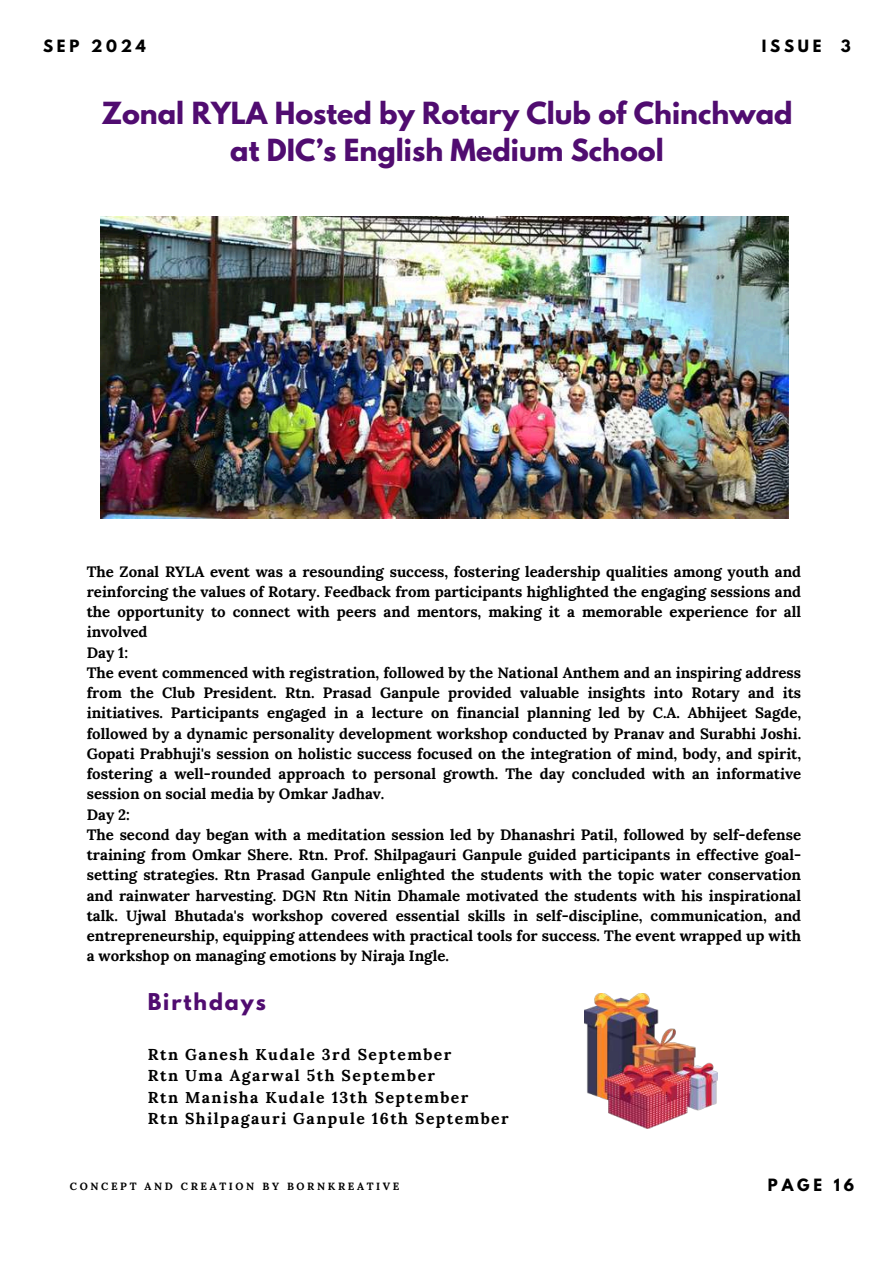
<style>
.page{position:relative;width:894px;height:1264px;background:#fff}
.page>*{position:absolute;margin:0;border:0;box-sizing:border-box;transform-origin:0 0}
.t1{font:700 27px/37.2px "League Spartan";color:#500c70;text-align:center}
.t2{font:700 20.55px "League Spartan";letter-spacing:.095em;color:#500c70}
.t3{font:700 15.75px/21.3px "Lora";letter-spacing:.095em;color:#000}
.t4{font:700 15px/20.2px "Lora";color:#000}
.t5{font:700 15px "League Spartan";letter-spacing:.25em;color:#000}
.t6{font:700 10.5px "Lora";letter-spacing:.25em;color:#000}
</style>
<div class="page">
<img style="left:100px;top:216px;width:687px;height:303px">
<img style="left:584px;top:993px;width:133px;height:135px">
<p class="t5" style="left:43px;top:39px;width:104px">SEP 2024</p>
<p class="t5" style="left:761px;top:38px;width:61px">ISSUE</p>
<p class="t5" style="left:840px;top:38px;width:11px">3</p>
<h1 class="t1" style="left:101px;top:98px;width:692px">Zonal RYLA Hosted by Rotary Club of Chinchwad at DIC’s English Medium School</h1>
<p class="t4" style="left:87px;top:561px;width:715px">The Zonal RYLA event was a resounding success, fostering leadership qualities among youth and reinforcing the values of Rotary. Feedback from participants highlighted the engaging sessions and the opportunity to connect with peers and mentors, making it a memorable experience for all involved<br>Day 1:<br>The event commenced with registration, followed by the National Anthem and an inspiring address from the Club President. Rtn. Prasad Ganpule provided valuable insights into Rotary and its initiatives. Participants engaged in a lecture on financial planning led by C.A. Abhijeet Sagde, followed by a dynamic personality development workshop conducted by Pranav and Surabhi Joshi.<br>Gopati Prabhuji's session on holistic success focused on the integration of mind, body, and spirit, fostering a well-rounded approach to personal growth. The day concluded with an informative session on social media by Omkar Jadhav.<br>Day 2:<br>The second day began with a meditation session led by Dhanashri Patil, followed by self-defense training from Omkar Shere. Rtn. Prof. Shilpagauri Ganpule guided participants in effective goal&shy;setting strategies. Rtn Prasad Ganpule enlighted the students with the topic water conservation and rainwater harvesting. DGN Rtn Nitin Dhamale motivated the students with his inspirational talk. Ujwal Bhutada's workshop covered essential skills in self-discipline, communication, and entrepreneurship, equipping attendees with practical tools for success. The event wrapped up with a workshop on managing emotions by Niraja Ingle.</p>
<h2 class="t2" style="left:148px;top:991px;width:120px">Birthdays</h2>
<p class="t3" style="left:148px;top:1043px;width:362px">Rtn Ganesh Kudale 3rd September<br>Rtn Uma Agarwal 5th September<br>Rtn Manisha Kudale 13th September<br>Rtn Shilpagauri Ganpule 16th September</p>
<p class="t6" style="left:70px;top:1179px;width:331px">CONCEPT AND CREATION BY BORNKREATIVE</p>
<p class="t5" style="left:767px;top:1177px;width:87px">PAGE 16</p>
</div>
